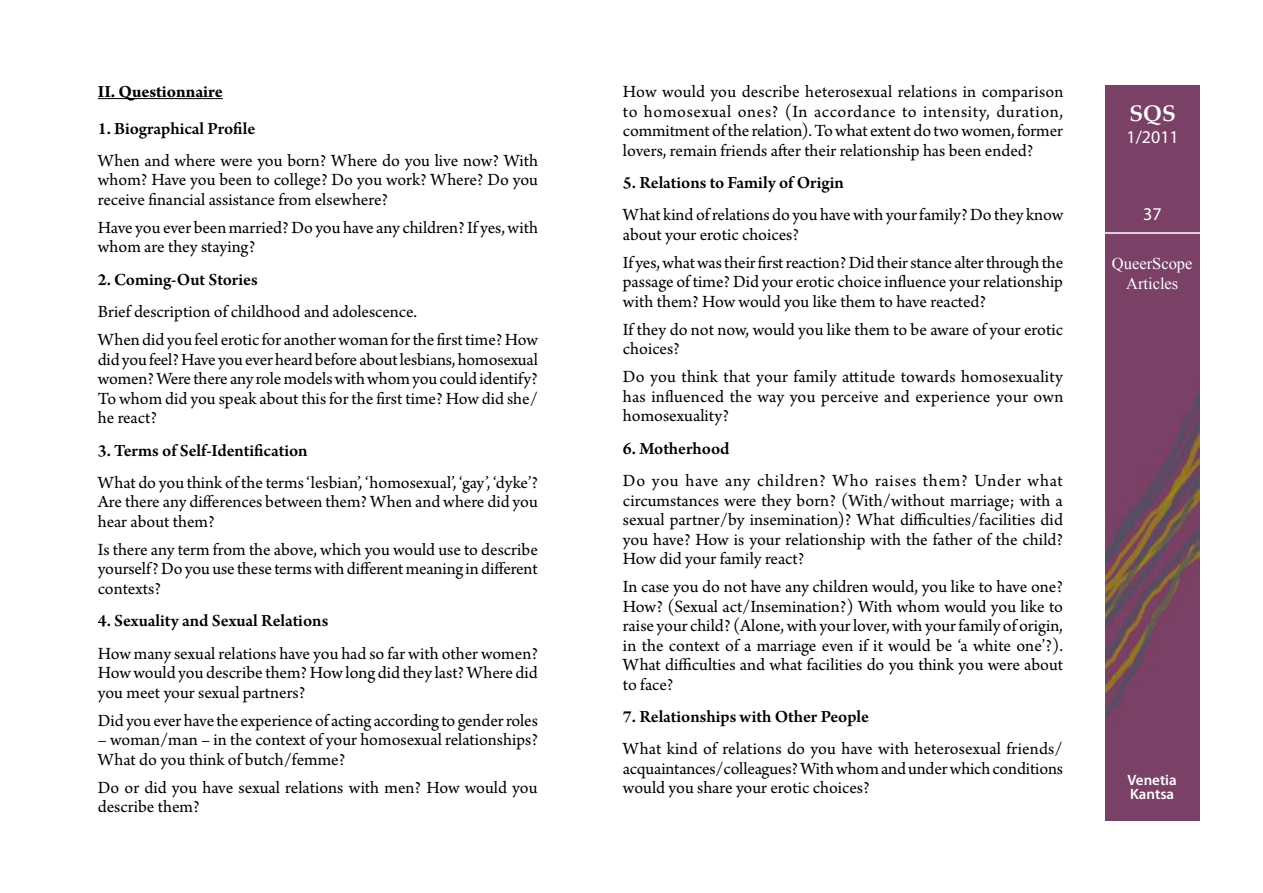
<style>
.page{position:relative;width:1263px;height:893px;background:#fff}
.page>*{position:absolute;margin:0;border:0;box-sizing:border-box;transform-origin:0 0}
.t1{font:700 22.5px "Palatino Linotype";color:#fff}
.t2{font:18px/19.5px "Arno Pro";color:#000;text-align:justify}
.t3{font:600 18px "Arno Pro";color:#000}
.t4{font:700 18px "Arno Pro";letter-spacing:-.005em;color:#000}
.t5{font:18px "Myriad Pro";color:#fff}
.t6{font:16.5px/19.8px "Times New Roman";color:#fff;text-align:center}
.t7{font:600 15px/13.5px "Myriad Pro";color:#fff}
</style>
<div class="page">
<img style="left:1106px;top:85px;width:93px;height:736px">
<hr style="left:1101px;top:232px;width:103px;height:2px;background:#fff">
<hr style="left:98px;top:98px;width:125px;height:1px;background:#000">
<p class="t4" style="left:98px;top:81px;width:127px">II. Questionnaire</p>
<p class="t3" style="left:98px;top:118px;width:159px">1. Biographical Profile</p>
<p class="t2" style="left:98px;top:152px;width:442px">When and where were you born? Where do you live now? With whom? Have you been to college? Do you work? Where? Do you receive financial assistance from elsewhere?</p>
<p class="t2" style="left:98px;top:219px;width:442px">Have you ever been married? Do you have any children? If yes, with whom are they staying?</p>
<p class="t3" style="left:98px;top:269px;width:161px">2. Coming-Out Stories</p>
<p class="t2" style="left:98px;top:299px;width:442px;line-height:28px">Brief description of childhood and adolescence.<br>When did you feel erotic for another woman for the first time? How</p>
<p class="t2" style="left:98px;top:350px;width:442px">did you feel? Have you ever heard before about lesbians, homosexual women? Were there any role models with whom you could identify?<br>To whom did you speak about this for the first time? How did she/ he react?</p>
<p class="t3" style="left:98px;top:440px;width:211px">3. Terms of Self-Identification</p>
<p class="t2" style="left:98px;top:474px;width:442px">What do you think of the terms ‘lesbian’, ‘homosexual’, ‘gay’, ‘dyke’?<br>Are there any differences between them? When and where did you hear about them?</p>
<p class="t2" style="left:98px;top:541px;width:442px">Is there any term from the above, which you would use to describe yourself? Do you use these terms with different meaning in different contexts?</p>
<p class="t3" style="left:98px;top:611px;width:232px">4. Sexuality and Sexual Relations</p>
<p class="t2" style="left:98px;top:644px;width:442px">How many sexual relations have you had so far with other women?<br>How would you describe them? How long did they last? Where did you meet your sexual partners?</p>
<p class="t2" style="left:98px;top:711px;width:442px">Did you ever have the experience of acting according to gender roles</p>
<p class="t2" style="left:98px;top:731px;width:442px">– woman/man – in the context of your homosexual relationships?<br>What do you think of butch/femme?</p>
<p class="t2" style="left:98px;top:778px;width:441px">Do or did you have sexual relations with men? How would you describe them?</p>
<p class="t2" style="left:623px;top:83px;width:442px">How would you describe heterosexual relations in comparison to homosexual ones? (In accordance to intensity, duration, commitment of the relation). To what extent do two women, former lovers, remain friends after their relationship has been ended?</p>
<p class="t3" style="left:623px;top:172px;width:223px">5. Relations to Family of Origin</p>
<p class="t2" style="left:623px;top:206px;width:442px">What kind of relations do you have with your family? Do they know about your erotic choices?</p>
<p class="t2" style="left:623px;top:254px;width:442px">If yes, what was their first reaction? Did their stance alter through the passage of time? Did your erotic choice influence your relationship with them? How would you like them to have reacted?</p>
<p class="t2" style="left:623px;top:321px;width:441px">If they do not now, would you like them to be aware of your erotic choices?</p>
<p class="t2" style="left:623px;top:368px;width:442px">Do you think that your family attitude towards homosexuality has influenced the way you perceive and experience your own homosexuality?</p>
<p class="t3" style="left:623px;top:438px;width:108px">6. Motherhood</p>
<p class="t2" style="left:623px;top:472px;width:442px">Do you have any children? Who raises them? Under what circumstances were they born? (With/without marriage; with a sexual partner/by insemination)? What difficulties/facilities did you have? How is your relationship with the father of the child?<br>How did your family react?</p>
<p class="t2" style="left:623px;top:578px;width:442px">In case you do not have any children would, you like to have one?<br>How? (Sexual act/Insemination?) With whom would you like to raise your child? (Alone, with your lover, with your family of origin, in the context of a marriage even if it would be ‘a white one’?).<br>What difficulties and what facilities do you think you were about to face?</p>
<p class="t3" style="left:623px;top:706px;width:248px">7. Relationships with Other People</p>
<p class="t2" style="left:623px;top:740px;width:442px">What kind of relations do you have with heterosexual friends/ acquaintances/colleagues? With whom and under which conditions would you share your erotic choices?</p>
<p class="t1" style="left:1129px;top:98px;width:48px">SQS</p>
<p class="t5" style="left:1126px;top:126px;width:54px">1/2011</p>
<p class="t5" style="left:1143px;top:203px;width:20px">37</p>
<p class="t6" style="left:1112px;top:253px;width:82px">QueerScope<br>Articles</p>
<p class="t7" style="left:1127px;top:773px;width:51px">Venetia<br>Kantsa</p>
</div>
